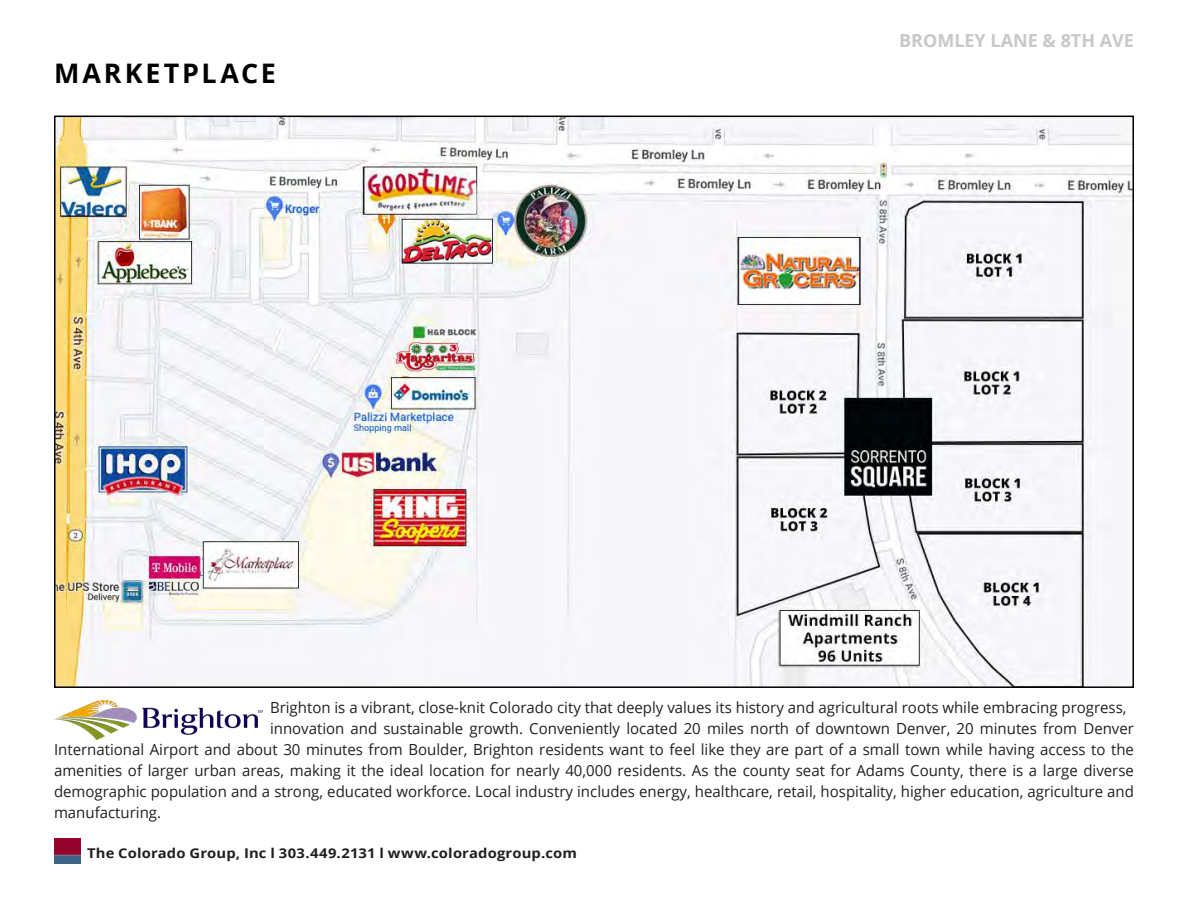
<style>
.page{position:relative;width:1188px;height:918px;background:#fff}
.page>*{position:absolute;margin:0;border:0;box-sizing:border-box;transform-origin:0 0}
.CONTENT_NUMBERS{font:700 26.85px "Open Sans";letter-spacing:.11em;color:#000}
.t1{font:700 18px "Open Sans";color:#c8c8c8}
.t2{font:15.3px/21px "Open Sans";color:#231f20;text-align:justify}
.CONTENT_NUMBERS-2{font:700 13.5px "Open Sans";letter-spacing:.01em;color:#231f20;scale:1.1 1}
</style>
<div class="page">
<img style="left:54px;top:839px;width:26px;height:25px">
<img style="left:57px;top:119px;width:1074px;height:566px">
<img style="left:54px;top:701px;width:208px;height:38px">
<p class="CONTENT_NUMBERS" style="left:54px;top:55px;width:223px">MARKETPLACE</p>
<p class="t1" style="left:899px;top:28px;width:236px">BROMLEY LANE &amp; 8TH AVE</p>
<p class="t2" style="left:270px;top:697px;width:858px">Brighton is a vibrant, close-knit Colorado city that deeply values its history and agricultural roots while embracing progress,</p>
<p class="t2" style="left:54px;top:718px;width:1082px;text-indent:216px">innovation and sustainable growth. Conveniently located 20 miles north of downtown Denver, 20 minutes from Denver International Airport and about 30 minutes from Boulder, Brighton residents want to feel like they are part of a small town while having access to the amenities of larger urban areas, making it the ideal location for nearly 40,000 residents. As the county seat for Adams County, there is a large diverse demographic population and a strong, educated workforce. Local industry includes energy, healthcare, retail, hospitality, higher education, agriculture and manufacturing.</p>
<p class="CONTENT_NUMBERS-2" style="left:87px;top:844px;width:447px">The Colorado Group, Inc l 303.449.2131 l www.coloradogroup.com</p>
</div>
